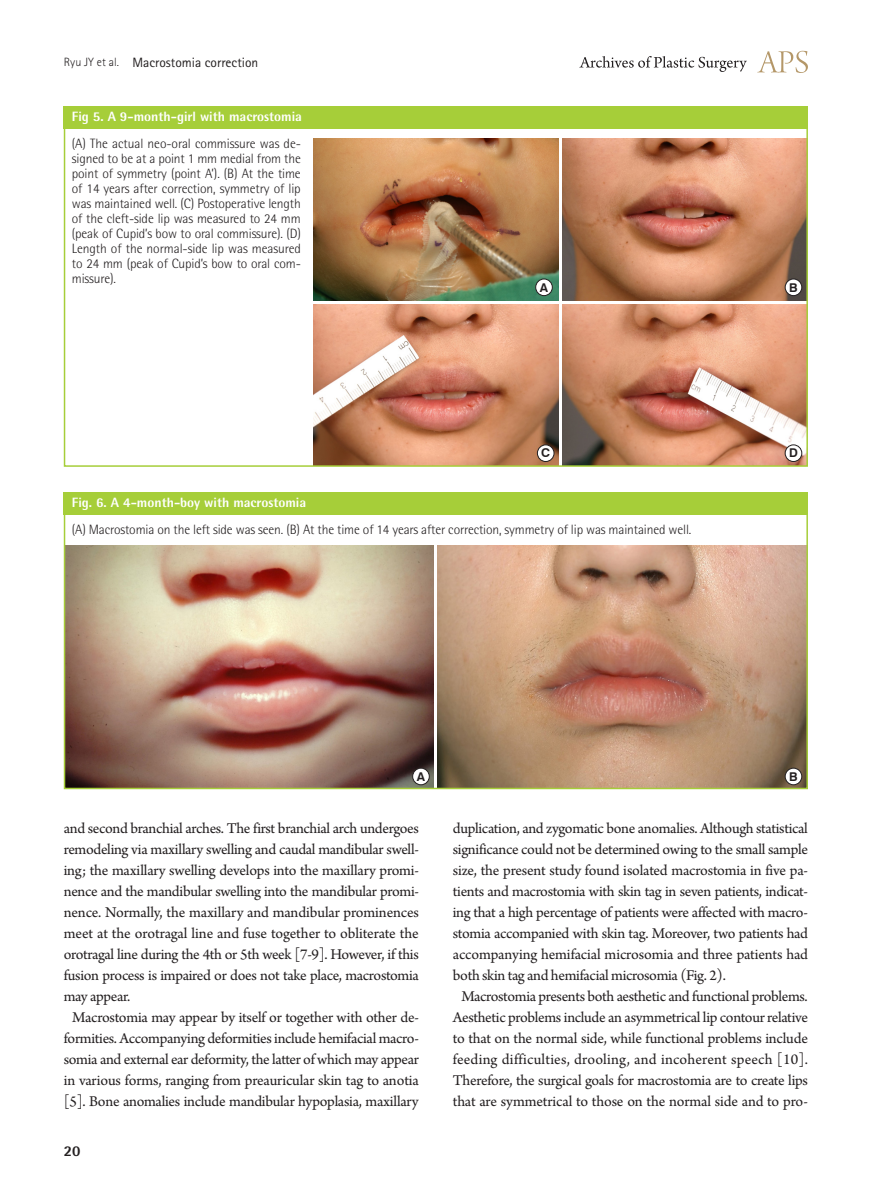
<style>
.page{position:relative;width:893px;height:1191px;background:#fff}
.page>*{position:absolute;margin:0;border:0;box-sizing:border-box;transform-origin:0 0}
.본문{font:15.75px/21px "Arno Pro";letter-spacing:-.02em;color:#231f20;text-align:justify}
.t1{font:800 15px "Rotis Semi Sans Std";color:#231f20}
.그림설명{font:300 13.5px/15px "Rotis Semi Sans Std";letter-spacing:-.01em;color:#231f20;text-align:justify}
.표그림제목{font:800 13.5px "Rotis Semi Sans Std";color:#fff}
.t2{font:13.5px "Rotis Sans Serif Std";color:#231f20}
.t3{font:700 12.15px "Swiss 721 BT";color:#231f20}
.s1{font-weight:300;font-size:12px}
</style>
<div class="page">
<svg style="left:757px;top:51px;width:51px;height:22px"></svg>
<svg style="left:579px;top:56px;width:168px;height:16px"></svg>
<div style="left:64px;top:492px;width:744px;height:22px;background:#a6ce39"></div>
<img style="left:67px;top:546px;width:367px;height:240px">
<img style="left:438px;top:546px;width:367px;height:240px">
<div style="left:413px;top:768px;width:16px;height:16px;background:#fff;border-radius:50%"></div>
<div style="left:412px;top:768px;width:17px;height:17px;border:1px solid #231f20;border-radius:50%"></div>
<div style="left:785px;top:768px;width:17px;height:16px;background:#fff;border-radius:50%"></div>
<div style="left:785px;top:768px;width:17px;height:17px;border:1px solid #231f20;border-radius:50%"></div>
<div style="left:64px;top:492px;width:744px;height:297px;border:2px solid #a6ce39"></div>
<div style="left:64px;top:106px;width:744px;height:23px;background:#a6ce39"></div>
<img style="left:313px;top:304px;width:245px;height:160px">
<img style="left:563px;top:138px;width:242px;height:162px">
<img style="left:313px;top:138px;width:245px;height:162px">
<img style="left:563px;top:304px;width:242px;height:160px">
<div style="left:537px;top:445px;width:17px;height:16px;background:#fff;border-radius:50%"></div>
<div style="left:537px;top:445px;width:17px;height:17px;border:1px solid #231f20;border-radius:50%"></div>
<div style="left:785px;top:445px;width:17px;height:16px;background:#fff;border-radius:50%"></div>
<div style="left:785px;top:445px;width:17px;height:17px;border:1px solid #231f20;border-radius:50%"></div>
<div style="left:64px;top:106px;width:744px;height:361px;border:2px solid #a6ce39"></div>
<div style="left:785px;top:279px;width:17px;height:17px;background:#fff;border-radius:50%"></div>
<div style="left:785px;top:279px;width:17px;height:17px;border:1px solid #231f20;border-radius:50%"></div>
<div style="left:536px;top:279px;width:16px;height:17px;background:#fff;border-radius:50%"></div>
<div style="left:535px;top:279px;width:17px;height:17px;border:1px solid #231f20;border-radius:50%"></div>
<p class="t2" style="left:64px;top:54px;width:196px"><span class="s1">Ryu JY et al.</span> Macrostomia correction</p>
<p class="표그림제목" style="left:72px;top:108px;width:232px">Fig 5. A 9-month-girl with macrostomia</p>
<p class="그림설명" style="left:72px;top:136px;width:231px">(A) The actual neo-oral commissure was de&shy;signed to be at a point 1 mm medial from the point of symmetry (point A’). (B) At the time of 14 years after correction, symmetry of lip was maintained well. (C) Postoperative length of the cleft-side lip was measured to 24 mm (peak of Cupid’s bow to oral commissure). (D)<br>Length of the normal-side lip was measured to 24 mm (peak of Cupid’s bow to oral com&shy;missure).</p>
<p class="t3" style="left:540px;top:280px;width:10px">A</p>
<p class="t3" style="left:789px;top:280px;width:10px">B</p>
<p class="t3" style="left:541px;top:446px;width:10px">C</p>
<p class="t3" style="left:789px;top:446px;width:10px">D</p>
<p class="표그림제목" style="left:72px;top:494px;width:236px">Fig. 6. A 4-month-boy with macrostomia</p>
<p class="그림설명" style="left:72px;top:522px;width:621px">(A) Macrostomia on the left side was seen. (B) At the time of 14 years after correction, symmetry of lip was maintained well.</p>
<p class="t3" style="left:417px;top:769px;width:10px">A</p>
<p class="t3" style="left:789px;top:769px;width:10px">B</p>
<p class="본문" style="left:64px;top:819px;width:357px">and second branchial arches. The first branchial arch undergoes remodeling via maxillary swelling and caudal mandibular swell&shy;ing; the maxillary swelling develops into the maxillary promi&shy;nence and the mandibular swelling into the mandibular promi&shy;nence. Normally, the maxillary and mandibular prominences meet at the orotragal line and fuse together to obliterate the orotragal line during the 4th or 5th week [7-9]. However, if this fusion process is impaired or does not take place, macrostomia may appear.</p>
<p class="본문" style="left:64px;top:1008px;width:357px;text-align:center">Macrostomia may appear by itself or together with other de&shy;formities. Accompanying deformities include hemifacial macro&shy;somia and external ear deformity, the latter of which may appear in various forms, ranging from preauricular skin tag to anotia [5]. Bone anomalies include mandibular hypoplasia, maxillary</p>
<p class="t1" style="left:64px;top:1141px;width:18px">20</p>
<p class="본문" style="left:453px;top:819px;width:357px">duplication, and zygomatic bone anomalies. Although statistical significance could not be determined owing to the small sample size, the present study found isolated macrostomia in five pa&shy;tients and macrostomia with skin tag in seven patients, indicat&shy;ing that a high percentage of patients were affected with macro&shy;stomia accompanied with skin tag. Moreover, two patients had accompanying hemifacial microsomia and three patients had both skin tag and hemifacial microsomia (Fig. 2).</p>
<p class="본문" style="left:453px;top:987px;width:357px;text-align:center">Macrostomia presents both aesthetic and functional problems.<br>Aesthetic problems include an asymmetrical lip contour relative to that on the normal side, while functional problems include feeding difficulties, drooling, and incoherent speech [10].<br>Therefore, the surgical goals for macrostomia are to create lips that are symmetrical to those on the normal side and to pro-</p>
</div>
